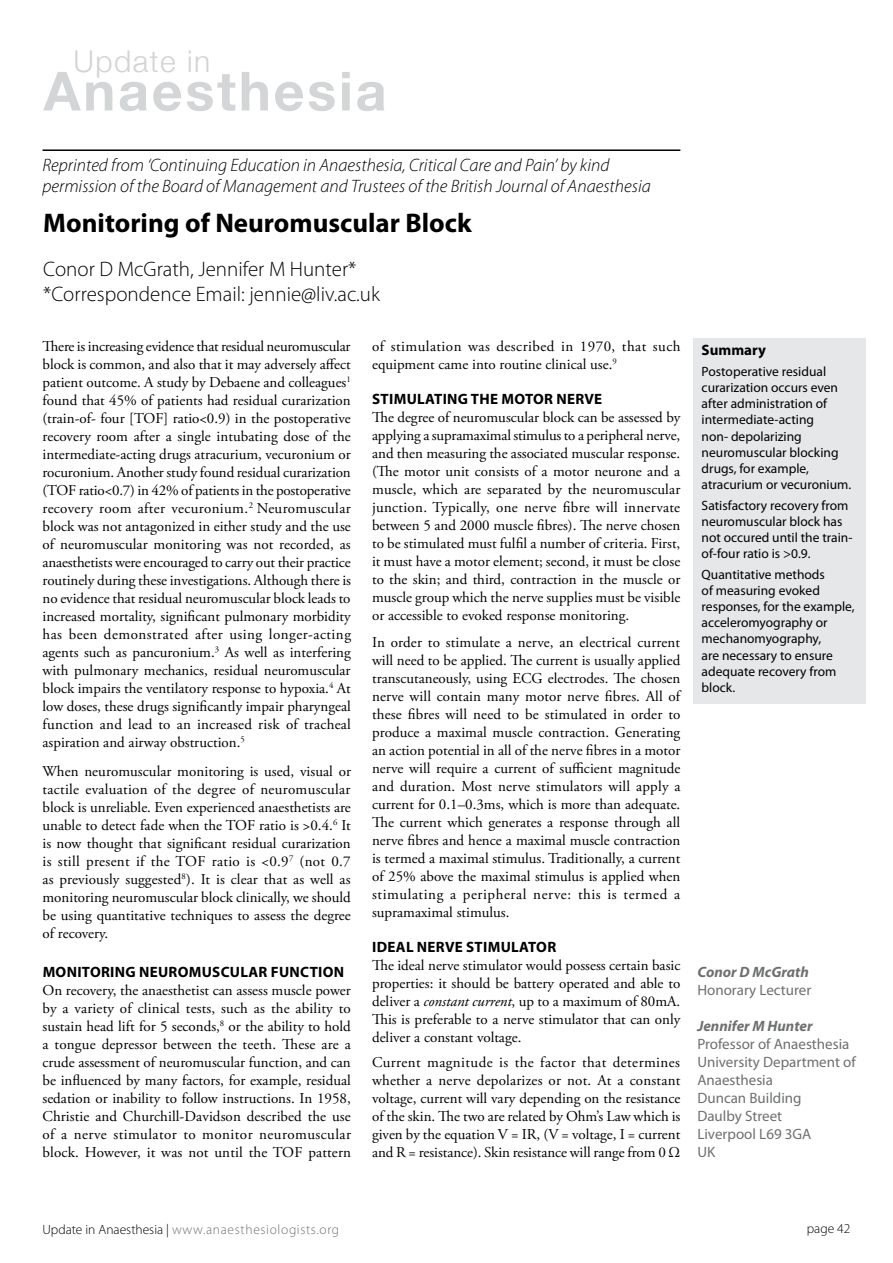
<style>
.page{position:relative;width:893px;height:1263px;background:#fff}
.page>*{position:absolute;margin:0;border:0;box-sizing:border-box;transform-origin:0 0}
.t1{font:700 54px "Helvetica Neue";letter-spacing:.05em;color:#d4d5d6}
.t2{font:300 30px "Helvetica Neue";letter-spacing:.05em;color:#d1d3d4}
.t3{font:700 27px "Myriad Pro";color:#000}
.t4{font:300 21px/25.2px "Myriad Pro";color:#000}
.t5{font:italic 300 18px/21.6px "Myriad Pro";color:#000}
.t6{font:15px/18px "Adobe Garamond Pro";color:#000;text-align:justify}
.t7{font:15px/18px "Myriad Pro";color:#6d6f71}
.t8{font:700 15px "Myriad Pro";color:#000}
.t9{font:15px/18px "Adobe Garamond Pro";letter-spacing:.03em;color:#000}
.t10{font:italic 700 15px "Myriad Pro";color:#6d6f71}
.t11{font:13.5px/16.2px "Myriad Pro";color:#000}
.t12{font:300 13.5px "Myriad Pro";letter-spacing:.05em;color:#6d6f71}
.t13{font:300 13.5px "Myriad Pro";color:#000}
.s1{font-style:italic}
.s2{color:#000}
</style>
<div class="page">
<hr style="left:43px;top:149px;width:637px;height:2px;background:#000">
<div style="left:693px;top:338px;width:173px;height:366px;background:#e6e7e8"></div>
<h2 class="t2" style="left:73px;top:43px;width:139px">Update in</h2>
<h1 class="t1" style="left:44px;top:58px;width:344px">Anaesthesia</h1>
<p class="t5" style="left:43px;top:154px;width:610px">Reprinted from ‘Continuing Education in Anaesthesia, Critical Care and Pain’ by kind permission of the Board of Management and Trustees of the British Journal of Anaesthesia</p>
<h3 class="t3" style="left:43px;top:205px;width:430px">MONITORING OF NEUROMUSCULAR BLOCK</h3>
<h3 class="t4" style="left:43px;top:256px;width:338px">Conor D McGrath, Jennifer M Hunter* *Correspondence Email: jennie@liv.ac.uk</h3>
<p class="t6" style="left:43px;top:338px;width:310px">There is increasing evidence that residual neuromuscular block is common, and also that it may adversely affect patient outcome. A study by Debaene and colleagues<sup>1 </sup>found that 45% of patients had residual curarization (train-of- four [TOF] ratio&lt;0.9) in the postoperative recovery room after a single intubating dose of the intermediate-acting drugs atracurium, vecuronium or rocuronium. Another study found residual curarization (TOF ratio&lt;0.7) in 42% of patients in the postoperative recovery room after vecuronium.<sup>2</sup> Neuromuscular block was not antagonized in either study and the use of neuromuscular monitoring was not recorded, as anaesthetists were encouraged to carry out their practice routinely during these investigations. Although there is no evidence that residual neuromuscular block leads to increased mortality, significant pulmonary morbidity has been demonstrated after using longer-acting agents such as pancuronium.<sup>3</sup> As well as interfering with pulmonary mechanics, residual neuromuscular block impairs the ventilatory response to hypoxia.<sup>4</sup> At low doses, these drugs significantly impair pharyngeal function and lead to an increased risk of tracheal aspiration and airway obstruction.<sup>5</sup></p>
<p class="t6" style="left:43px;top:762px;width:310px">When neuromuscular monitoring is used, visual or tactile evaluation of the degree of neuromuscular block is unreliable. Even experienced anaesthetists are unable to detect fade when the TOF ratio is &gt;0.4.<sup>6</sup> It is now thought that significant residual curarization is still present if the TOF ratio is &lt;0.9<sup>7</sup> (not 0.7 as previously suggested<sup>8</sup>). It is clear that as well as monitoring neuromuscular block clinically, we should be using quantitative techniques to assess the degree of recovery.</p>
<p class="t8" style="left:43px;top:962px;width:23px">MONITORING</p>
<p class="t8" style="left:139px;top:962px;width:11px">NEUROMUSCULAR</p>
<p class="t8" style="left:271px;top:962px;width:10px">FUNCTION</p>
<p class="t6" style="left:43px;top:982px;width:310px">On recovery, the anaesthetist can assess muscle power by a variety of clinical tests, such as the ability to sustain head lift for 5 seconds,<sup>8</sup> or the ability to hold a tongue depressor between the teeth. These are a crude assessment of neuromuscular function, and can be influenced by many factors, for example, residual sedation or inability to follow instructions. In 1958, Christie and Churchill-Davidson described the use of a nerve stimulator to monitor neuromuscular block. However, it was not until the TOF pattern</p>
<p class="t9" style="left:372px;top:338px;width:310px">of stimulation was described in 1970, that such equipment came into routine clinical use.<sup>9</sup></p>
<p class="t8" style="left:372px;top:389px;width:19px">STIMULATING</p>
<p class="t8" style="left:471px;top:389px;width:10px">THE</p>
<p class="t8" style="left:501px;top:389px;width:12px">MOTOR</p>
<p class="t8" style="left:556px;top:389px;width:10px">NERVE</p>
<p class="t6" style="left:372px;top:409px;width:310px">The degree of neuromuscular block can be assessed by applying a supramaximal stimulus to a peripheral nerve, and then measuring the associated muscular response. (The motor unit consists of a motor neurone and a muscle, which are separated by the neuromuscular junction. Typically, one nerve fibre will innervate between 5 and 2000 muscle fibres). The nerve chosen to be stimulated must fulfil a number of criteria. First, it must have a motor element; second, it must be close to the skin; and third, contraction in the muscle or muscle group which the nerve supplies must be visible or accessible to evoked response monitoring.</p>
<p class="t6" style="left:372px;top:633px;width:310px">In order to stimulate a nerve, an electrical current will need to be applied. The current is usually applied transcutaneously, using ECG electrodes. The chosen nerve will contain many motor nerve fibres. All of these fibres will need to be stimulated in order to produce a maximal muscle contraction. Generating an action potential in all of the nerve fibres in a motor nerve will require a current of sufficient magnitude and duration. Most nerve stimulators will apply a current for 0.1–0.3ms, which is more than adequate.<br>The current which generates a response through all nerve fibres and hence a maximal muscle contraction is termed a maximal stimulus. Traditionally, a current of 25% above the maximal stimulus is applied when stimulating a peripheral nerve: this is termed a supramaximal stimulus.</p>
<p class="t8" style="left:372px;top:937px;width:15px">IDEAL</p>
<p class="t8" style="left:417px;top:937px;width:10px">NERVE</p>
<p class="t8" style="left:466px;top:937px;width:10px">STIMULATOR</p>
<p class="t6" style="left:372px;top:956px;width:310px">The ideal nerve stimulator would possess certain basic properties: it should be battery operated and able to deliver a <span class="s1">constant current</span>, up to a maximum of 80mA.<br>This is preferable to a nerve stimulator that can only deliver a constant voltage.</p>
<p class="t6" style="left:372px;top:1054px;width:310px">Current magnitude is the factor that determines whether a nerve depolarizes or not. At a constant voltage, current will vary depending on the resistance of the skin. The two are related by Ohm’s Law which is given by the equation V = IR, (V = voltage, I = current and R = resistance). Skin resistance will range from 0 Ω</p>
<p class="t8" style="left:702px;top:340px;width:66px">SUMMARY</p>
<p class="t11" style="left:702px;top:363px;width:151px">Postoperative residual curarization occurs even after administration of intermediate-acting<br>non- depolarizing neuromuscular blocking drugs, for example, atracurium or vecuronium.</p>
<p class="t11" style="left:702px;top:497px;width:152px">Satisfactory recovery from neuromuscular block has not occured until the train&shy;of-four ratio is &gt;0.9.</p>
<p class="t11" style="left:702px;top:566px;width:154px">Quantitative methods<br>of measuring evoked responses, for the example, acceleromyography or mechanomyography,<br>are necessary to ensure adequate recovery from block.</p>
<p class="t10" style="left:697px;top:962px;width:113px">Conor D McGrath</p>
<p class="t7" style="left:697px;top:980px;width:115px">Honorary Lecturer</p>
<p class="t10" style="left:697px;top:1016px;width:117px">Jennifer M Hunter</p>
<p class="t7" style="left:697px;top:1034px;width:160px">Professor of Anaesthesia<br>University Department of<br>Anaesthesia<br>Duncan Building<br>Daulby Street<br>Liverpool L69 3GA<br>UK</p>
<p class="t12" style="left:43px;top:1221px;width:298px"><span class="s2">Update in Anaesthesia |</span> www.anaesthesiologists.org</p>
<p class="t13" style="left:807px;top:1221px;width:45px">page 42</p>
</div>
